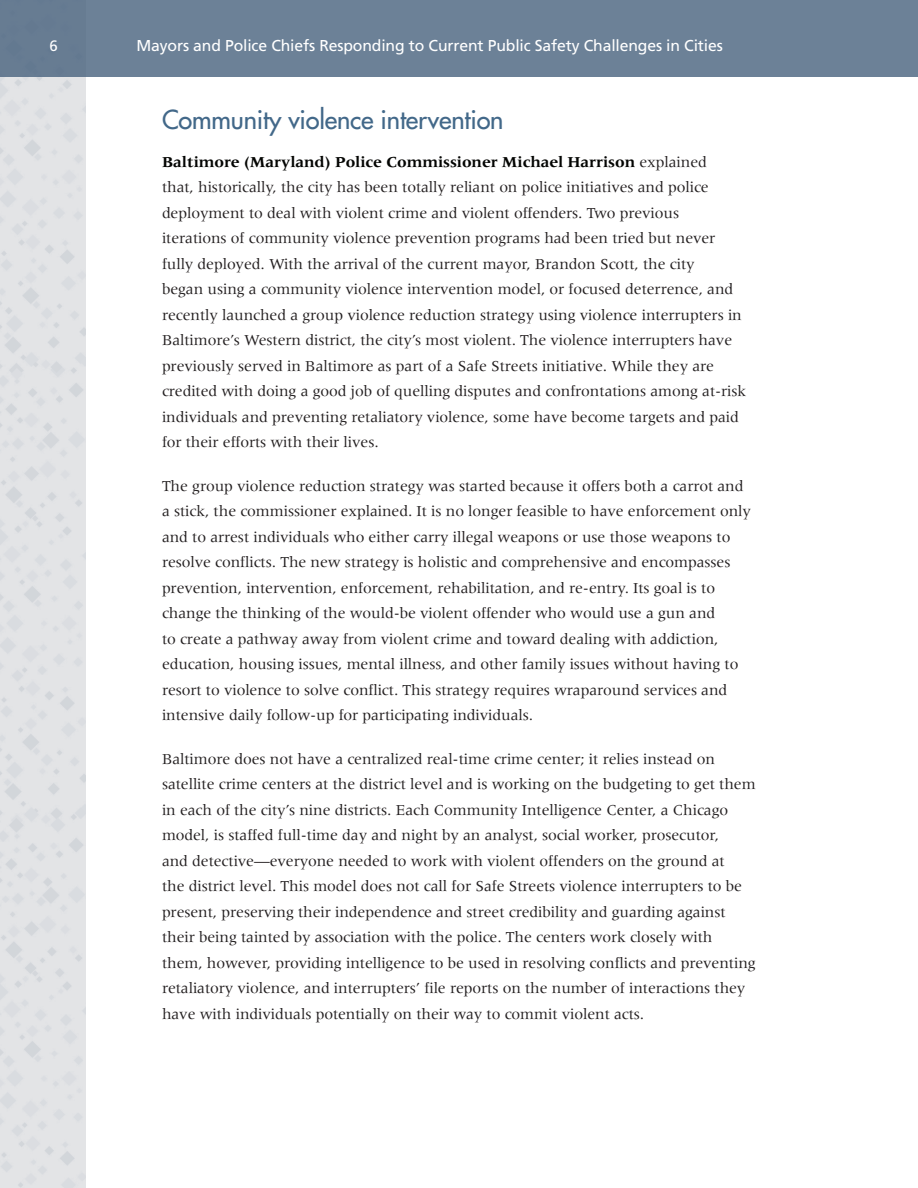
<style>
.page{position:relative;width:918px;height:1188px;background:#fff}
.page>*{position:absolute;margin:0;border:0;box-sizing:border-box;transform-origin:0 0}
.t1{font:500 25.5px "Futura Std";letter-spacing:-.01em;color:#426889}
.t2{font:15.75px/25.5px "Meridien LT Std";letter-spacing:-.005em;color:#231f20}
.t3{font:15.75px "Frutiger LT Std";letter-spacing:-.01em;color:#fff}
.t4{font:15px "Frutiger LT Std";color:#fff}
.s1{font-weight:700;color:#040503}
</style>
<div class="page">
<img style="left:0;top:76px;width:86px;height:1112px">
<div style="left:0;top:0;width:918px;height:76px;background:#6c8197"></div>
<p class="t4" style="left:50px;top:37px;width:10px">6</p>
<p class="t3" style="left:136px;top:36px;width:588px">Mayors and Police Chiefs Responding to Current Public Safety Challenges in Cities</p>
<h3 class="t1" style="left:162px;top:104px;width:343px">Community violence intervention</h3>
<p class="t2" style="left:162px;top:149px;width:586px"><span class="s1">Baltimore (Maryland) Police Commissioner Michael Harrison</span> explained<br>that, historically, the city has been totally reliant on police initiatives and police deployment to deal with violent crime and violent offenders. Two previous iterations of community violence prevention programs had been tried but never fully deployed. With the arrival of the current mayor, Brandon Scott, the city<br>began using a community violence intervention model, or focused deterrence, and recently launched a group violence reduction strategy using violence interrupters in Baltimore’s Western district, the city’s most violent. The violence interrupters have previously served in Baltimore as part of a Safe Streets initiative. While they are credited with doing a good job of quelling disputes and confrontations among at-risk individuals and preventing retaliatory violence, some have become targets and paid for their efforts with their lives.</p>
<p class="t2" style="left:162px;top:473px;width:591px">The group violence reduction strategy was started because it offers both a carrot and a stick, the commissioner explained. It is no longer feasible to have enforcement only and to arrest individuals who either carry illegal weapons or use those weapons to resolve conflicts. The new strategy is holistic and comprehensive and encompasses prevention, intervention, enforcement, rehabilitation, and re-entry. Its goal is to change the thinking of the would-be violent offender who would use a gun and<br>to create a pathway away from violent crime and toward dealing with addiction, education, housing issues, mental illness, and other family issues without having to resort to violence to solve conflict. This strategy requires wraparound services and intensive daily follow-up for participating individuals.</p>
<p class="t2" style="left:162px;top:746px;width:595px">Baltimore does not have a centralized real-time crime center; it relies instead on satellite crime centers at the district level and is working on the budgeting to get them in each of the city’s nine districts. Each Community Intelligence Center, a Chicago model, is staffed full-time day and night by an analyst, social worker, prosecutor,<br>and detective—everyone needed to work with violent offenders on the ground at<br>the district level. This model does not call for Safe Streets violence interrupters to be present, preserving their independence and street credibility and guarding against their being tainted by association with the police. The centers work closely with them, however, providing intelligence to be used in resolving conflicts and preventing retaliatory violence, and interrupters’ file reports on the number of interactions they have with individuals potentially on their way to commit violent acts.</p>
</div>
